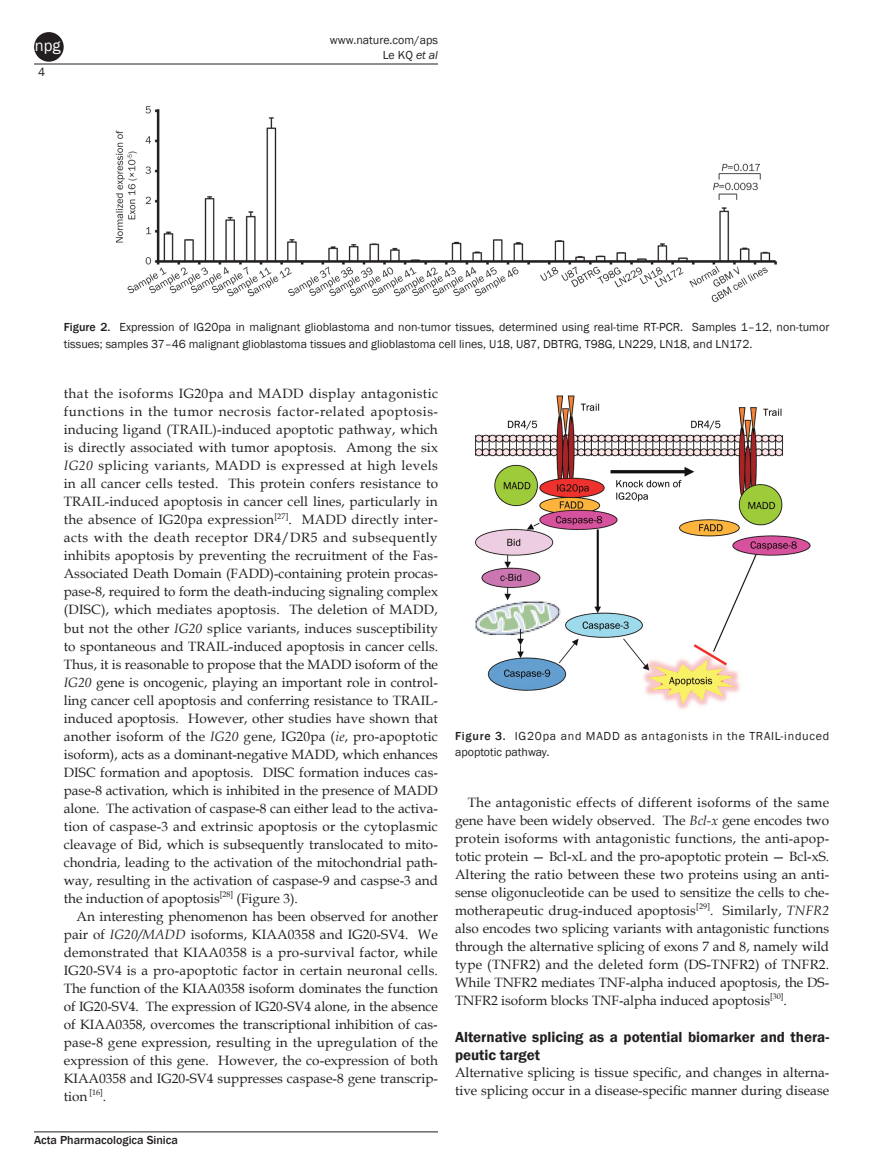
<style>
.page{position:relative;width:893px;height:1170px;background:#fff}
.page>*{position:absolute;margin:0;border:0;box-sizing:border-box;transform-origin:0 0}
.t1{font:16.5px "Franklin Gothic";color:#fff}
.t2{font:600 15px/18px "Franklin Gothic";color:#231f20}
.t3{font:13.5px/18px "Book Antiqua";color:#231f20;text-align:justify}
.t4{font:12px/15px "Franklin Gothic";color:#231f20;text-align:right}
.t5{font:12px/16.5px "Franklin Gothic";letter-spacing:.06em;color:#231f20}
.t6{font:500 12px "Franklin Gothic";color:#231f20}
.s1{font-style:italic}
.s2{font-weight:500}
</style>
<div class="page">
<hr style="left:34px;top:64px;width:404px;height:1px;background:#231f20">
<hr style="left:34px;top:1131px;width:404px;height:1px;background:#231f20">
<div style="left:34px;top:32px;width:30px;height:30px;background:#231f20;border-radius:50%"></div>
<img style="left:115px;top:106px;width:662px;height:196px">
<img style="left:475px;top:395px;width:336px;height:314px">
<p class="t1" style="left:35px;top:35px;width:27px">npg</p>
<p class="t4" style="left:38px;top:65px;width:9px">4</p>
<p class="t4" style="left:330px;top:32px;width:110px">www.nature.com/aps<br>Le KQ <span class="s1">et al</span></p>
<p class="t4" style="left:64px;top:319px;width:767px;line-height:16.5px;text-align:left"><span class="s2">Figure 2.</span> Expression of IG20pa in malignant glioblastoma and non-tumor tissues, determined using real-time RT-PCR. Samples 1–12, non-tumor tissues; samples 37–46 malignant glioblastoma tissues and glioblastoma cell lines, U18, U87, DBTRG, T98G, LN229, LN18, and LN172.</p>
<p class="t3" style="left:64px;top:384px;width:376px">that the isoforms IG20pa and MADD display antagonistic functions in the tumor necrosis factor-related apoptosis&shy;inducing ligand (TRAIL)-induced apoptotic pathway, which is directly associated with tumor apoptosis. Among the six <span class="s1">IG20</span> splicing variants, MADD is expressed at high levels in all cancer cells tested. This protein confers resistance to TRAIL-induced apoptosis in cancer cell lines, particularly in the absence of IG20pa expression<sup>[27]</sup>. MADD directly inter&shy;acts with the death receptor DR4/DR5 and subsequently inhibits apoptosis by preventing the recruitment of the Fas-Associated Death Domain (FADD)-containing protein procas&shy;pase-8, required to form the death-inducing signaling complex (DISC), which mediates apoptosis. The deletion of MADD, but not the other <span class="s1">IG20</span> splice variants, induces susceptibility to spontaneous and TRAIL-induced apoptosis in cancer cells.<br>Thus, it is reasonable to propose that the MADD isoform of the <span class="s1">IG20</span> gene is oncogenic, playing an important role in control&shy;ling cancer cell apoptosis and conferring resistance to TRAIL&shy;induced apoptosis. However, other studies have shown that another isoform of the <span class="s1">IG20</span> gene, IG20pa (<span class="s1">ie</span>, pro-apoptotic isoform), acts as a dominant-negative MADD, which enhances DISC formation and apoptosis. DISC formation induces cas&shy;pase-8 activation, which is inhibited in the presence of MADD alone. The activation of caspase-8 can either lead to the activa&shy;tion of caspase-3 and extrinsic apoptosis or the cytoplasmic cleavage of Bid, which is subsequently translocated to mito&shy;chondria, leading to the activation of the mitochondrial path&shy;way, resulting in the activation of caspase-9 and caspse-3 and the induction of apoptosis<sup>[28]</sup> (Figure 3).</p>
<p class="t3" style="left:64px;top:906px;width:376px;text-indent:13px">An interesting phenomenon has been observed for another pair of <span class="s1">IG20/MADD</span> isoforms, KIAA0358 and IG20-SV4. We demonstrated that KIAA0358 is a pro-survival factor, while IG20-SV4 is a pro-apoptotic factor in certain neuronal cells.<br>The function of the KIAA0358 isoform dominates the function of IG20-SV4. The expression of IG20-SV4 alone, in the absence of KIAA0358, overcomes the transcriptional inhibition of cas&shy;pase-8 gene expression, resulting in the upregulation of the expression of this gene. However, the co-expression of both KIAA0358 and IG20-SV4 suppresses caspase-8 gene transcrip&shy;tion <sup>[16]</sup>.</p>
<p class="t6" style="left:34px;top:1132px;width:145px">Acta Pharmacologica Sinica</p>
<p class="t5" style="left:455px;top:727px;width:376px"><span class="s2">Figure 3.</span> IG20pa and MADD as antagonists in the TRAIL-induced apoptotic pathway.</p>
<p class="t3" style="left:455px;top:793px;width:376px;text-indent:13px">The antagonistic effects of different isoforms of the same gene have been widely observed. The <span class="s1">Bcl-x</span> gene encodes two protein isoforms with antagonistic functions, the anti-apop&shy;totic protein — Bcl-xL and the pro-apoptotic protein — Bcl-xS.<br>Altering the ratio between these two proteins using an anti&shy;sense oligonucleotide can be used to sensitize the cells to che&shy;motherapeutic drug-induced apoptosis<sup>[29]</sup>. Similarly, <span class="s1">TNFR2 </span>also encodes two splicing variants with antagonistic functions through the alternative splicing of exons 7 and 8, namely wild type (TNFR2) and the deleted form (DS-TNFR2) of TNFR2.<br>While TNFR2 mediates TNF-alpha induced apoptosis, the DS-TNFR2 isoform blocks TNF-alpha induced apoptosis<sup>[30]</sup>.</p>
<p class="t2" style="left:455px;top:1028px;width:376px">Alternative splicing as a potential biomarker and thera&shy;peutic target</p>
<p class="t3" style="left:455px;top:1063px;width:376px">Alternative splicing is tissue specific, and changes in alterna&shy;tive splicing occur in a disease-specific manner during disease</p>
</div>
